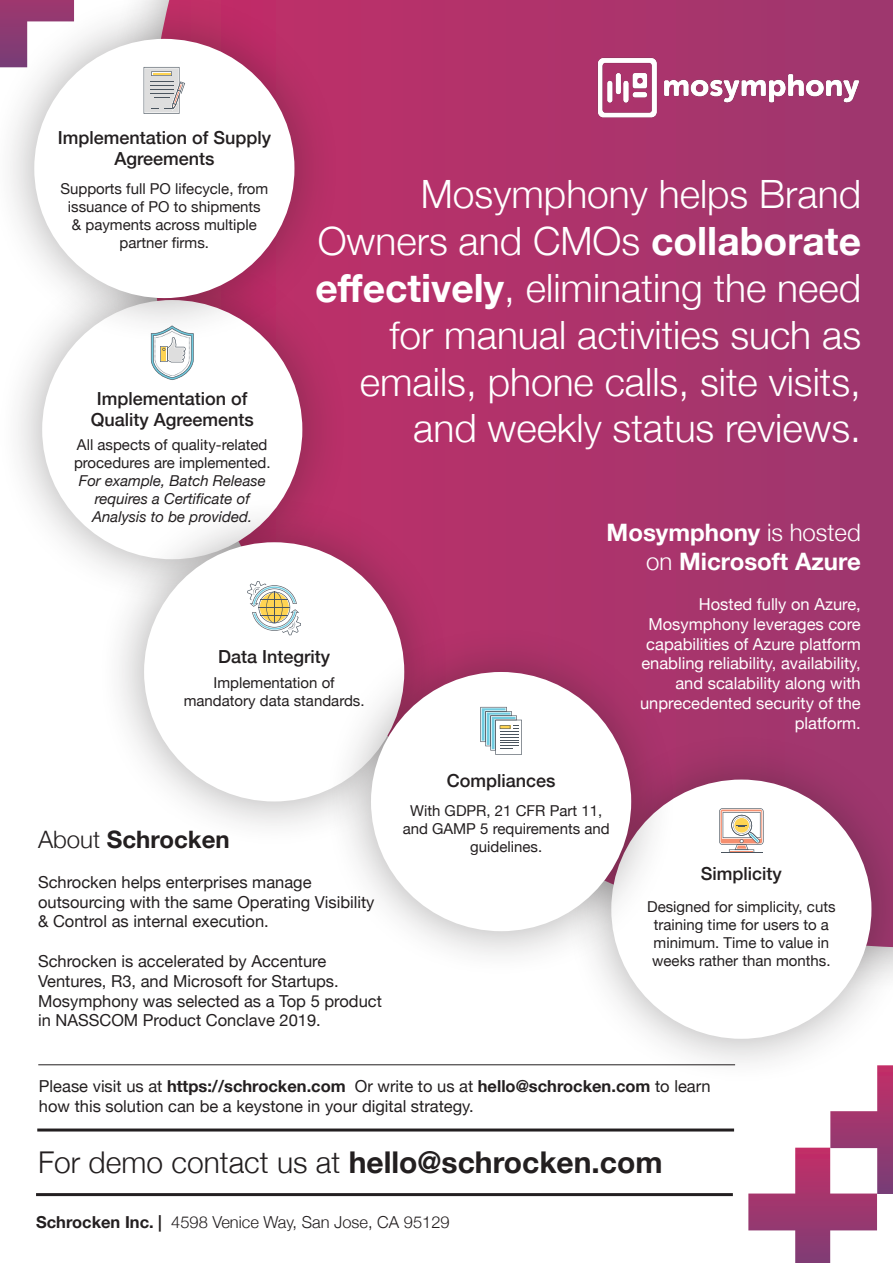
<style>
.page{position:relative;width:893px;height:1263px;background:#fff}
.page>*{position:absolute;margin:0;border:0;box-sizing:border-box;transform-origin:0 0}
.t1{font:300 39px/46.8px "Helvetica Neue";color:#fff;text-align:right}
.t2{font:700 30px "Helvetica Neue";color:#231f20}
.t3{font:700 24px/28.8px "Helvetica Neue";color:#fff;text-align:right}
.t4{font:700 24px "Helvetica Neue";color:#231f20}
.t5{font:500 18px/21.6px "Helvetica Neue";color:#231f20;text-align:center}
.t6{font:16.5px/19.8px "Helvetica Neue";color:#231f20}
.t7{font:16.5px/19.8px "Helvetica Neue";color:#fff;text-align:right}
.t8{font:300 16.5px "Helvetica Neue";color:#231f20}
.t9{font:15px/18px "Helvetica Neue";color:#231f20;text-align:center}
.t10{font:italic 15px/18px "Helvetica Neue";color:#231f20;text-align:center}
.s1{font-style:normal}
.s2{font-weight:700}
.s3{font-weight:300}
</style>
<div class="page">
<svg style="left:341px;top:0;width:552px;height:733px;background:#aa336b"></svg>
<hr style="left:38px;top:1064px;width:697px;height:1px;background:#231f20">
<hr style="left:37px;top:1128px;width:697px;height:3px;background:#231f20">
<hr style="left:36px;top:1193px;width:697px;height:3px;background:#231f20">
<svg style="left:748px;top:1085px;width:145px;height:178px"></svg>
<div style="left:0;top:254px;width:349px;height:352px;background:#231f20;opacity:.38"></div>
<div style="left:42px;top:300px;width:260px;height:259px;background:#fff;border-radius:50%"></div>
<svg style="left:151px;top:345px;width:43px;height:35px"></svg>
<div style="left:0;top:0;width:341px;height:345px;background:#231f20;opacity:.38"></div>
<div style="left:34px;top:39px;width:260px;height:259px;background:#fff;border-radius:50%"></div>
<svg style="left:144px;top:67px;width:41px;height:47px;background:#cececd"></svg>
<div style="left:98px;top:496px;width:353px;height:352px;background:#231f20;opacity:.38"></div>
<div style="left:144px;top:542px;width:260px;height:259px;background:#fff;border-radius:50%"></div>
<svg style="left:247px;top:581px;width:54px;height:54px"></svg>
<img style="left:580px;top:42px;width:281px;height:101px">
<div style="left:565px;top:733px;width:328px;height:352px;background:#231f20;opacity:.38"></div>
<div style="left:611px;top:779px;width:260px;height:260px;background:#fff;border-radius:50%"></div>
<hr style="left:721px;top:852px;width:41px;height:1px;background:#4a545e">
<svg style="left:719px;top:808px;width:45px;height:44px"></svg>
<div style="left:325px;top:625px;width:353px;height:353px;background:#231f20;opacity:.38"></div>
<div style="left:371px;top:672px;width:260px;height:259px;background:#fff;border-radius:50%"></div>
<svg style="left:480px;top:707px;width:42px;height:48px"></svg>
<p class="t5" style="left:58px;top:125px;width:215px">Implementation of Supply<br>Agreements</p>
<p class="t9" style="left:60px;top:181px;width:209px">Supports full PO lifecycle, from issuance of PO to shipments<br>&amp; payments across multiple partner firms.</p>
<p class="t5" style="left:91px;top:386px;width:165px">Implementation of<br>Quality Agreements</p>
<p class="t10" style="left:74px;top:437px;width:198px"><span class="s1">All aspects of quality-related procedures are implemented.<br></span>For example, Batch Release requires a Certificate of<br>Analysis to be provided.</p>
<p class="t1" style="left:315px;top:168px;width:547px">Mosymphony helps Brand<br>Owners and CMOs <span class="s2">collaborate effectively</span>, eliminating the need for manual activities such as emails, phone calls, site visits, and weekly status reviews.</p>
<p class="t3" style="left:607px;top:519px;width:256px">Mosymphony <span class="s3">is hosted on</span> Microsoft Azure</p>
<p class="t5" style="left:218px;top:644px;width:114px">Data Integrity</p>
<p class="t9" style="left:184px;top:675px;width:182px">Implementation of mandatory data standards.</p>
<p class="t4" style="left:38px;top:821px;width:193px"><span class="s3">About</span> Schrocken</p>
<p class="t6" style="left:38px;top:873px;width:338px">Schrocken helps enterprises manage outsourcing with the same Operating Visibility &amp; Control as internal execution.</p>
<p class="t6" style="left:38px;top:952px;width:345px">Schrocken is accelerated by Accenture Ventures, R3, and Microsoft for Startups.<br>Mosymphony was selected as a Top 5 product in NASSCOM Product Conclave 2019.</p>
<p class="t5" style="left:447px;top:768px;width:110px">Compliances</p>
<p class="t9" style="left:403px;top:802px;width:209px">With GDPR, 21 CFR Part 11, and GAMP 5 requirements and guidelines.</p>
<p class="t7" style="left:640px;top:595px;width:222px">Hosted fully on Azure,<br>Mosymphony leverages core capabilities of Azure platform enabling reliability, availability, and scalability along with unprecedented security of the platform.</p>
<p class="t5" style="left:701px;top:861px;width:83px">Simplicity</p>
<p class="t9" style="left:647px;top:898px;width:190px">Designed for simplicity, cuts training time for users to a minimum. Time to value in weeks rather than months.</p>
<p class="t6" style="left:39px;top:1077px;width:673px">Please visit us at <span class="s2">https://schrocken.com</span> Or write to us at <span class="s2">hello@schrocken.com</span> to learn how this solution can be a keystone in your digital strategy.</p>
<p class="t2" style="left:38px;top:1139px;width:626px"><span class="s3">For demo contact us at</span> hello@schrocken.com</p>
<p class="t8" style="left:36px;top:1208px;width:415px"><span class="s2">Schrocken Inc. |</span> 4598 Venice Way, San Jose, CA 95129</p>
</div>
